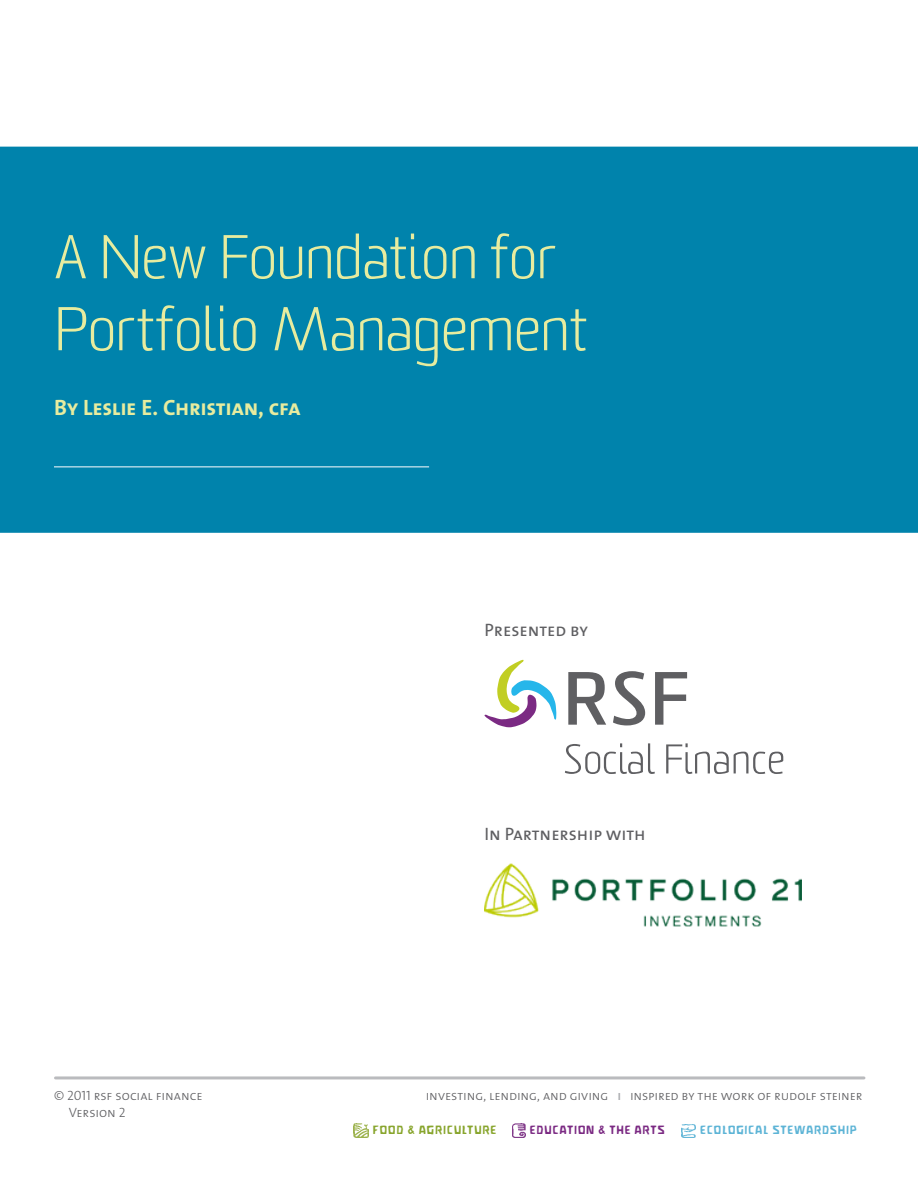
<style>
.page{position:relative;width:918px;height:1188px;background:#fff}
.page>*{position:absolute;margin:0;border:0;box-sizing:border-box;transform-origin:0 0}
.BODY_TEXT{font:300 60px/72px "Sommet";letter-spacing:-.025em;color:#e7ec9f}
.BODY_TEXT-2{font:22.35px "The Sans Bold Caps";letter-spacing:-.015em;color:#e7ec9f}
.t1{font:18px "The Sans Caps";color:#5f5f62}
.Body{font:13.5px "The Sans Light Caps";letter-spacing:-.005em;color:#5f5f62}
.Body-2{font:10.5px "Waldorfschriftbold";letter-spacing:.06em;color:#5db4d6}
.Body-3{font:10.5px "Waldorfschriftbold";letter-spacing:.065em;color:#7b2a83}
.Body-4{font:10.5px "Waldorfschriftbold";letter-spacing:.06em;color:#88a52d}
.s1{font-family:"The Sans Semi Bold Caps";color:#abacb0}
</style>
<div class="page">
<div style="left:0;top:147px;width:918px;height:386px;background:#0083ac"></div>
<hr style="left:54px;top:466px;width:375px;height:1px;background:#fff">
<hr style="left:56px;top:1076px;width:808px;height:3px;background:#babbbe">
<img style="left:354px;top:1123px;width:14px;height:15px">
<img style="left:682px;top:1124px;width:13px;height:14px">
<img style="left:512px;top:1124px;width:13px;height:14px">
<svg style="left:484px;top:660px;width:72px;height:67px"></svg>
<svg style="left:568px;top:672px;width:38px;height:53px"></svg>
<svg style="left:613px;top:671px;width:32px;height:54px"></svg>
<svg style="left:655px;top:672px;width:32px;height:53px"></svg>
<svg style="left:565px;top:743px;width:90px;height:31px"></svg>
<svg style="left:666px;top:743px;width:117px;height:31px"></svg>
<img style="left:484px;top:863px;width:317px;height:64px">
<p class="BODY_TEXT" style="left:54px;top:223px;width:535px">A New Foundation for<br>Portfolio Management</p>
<p class="BODY_TEXT-2" style="left:54px;top:393px;width:248px">By Leslie E. Christian, cfa</p>
<p class="t1" style="left:484px;top:618px;width:105px">Presented by</p>
<p class="Body" style="left:54px;top:1087px;width:150px">© 2011 rsf social finance</p>
<p class="Body" style="left:69px;top:1104px;width:58px">Version 2</p>
<p class="t1" style="left:484px;top:822px;width:163px">In Partnership with</p>
<p class="Body" style="left:426px;top:1087px;width:438px">investing, lending, and giving <span class="s1">i</span> inspired by the work of rudolf steiner</p>
<p class="Body-4" style="left:373px;top:1123px;width:125px">FOOD &amp; AGRICULTURE</p>
<p class="Body-3" style="left:530px;top:1123px;width:137px">EDUCATION &amp; THE ARTS</p>
<p class="Body-2" style="left:700px;top:1123px;width:158px">ECOLOGICAL STEWARDSHIP</p>
</div>
